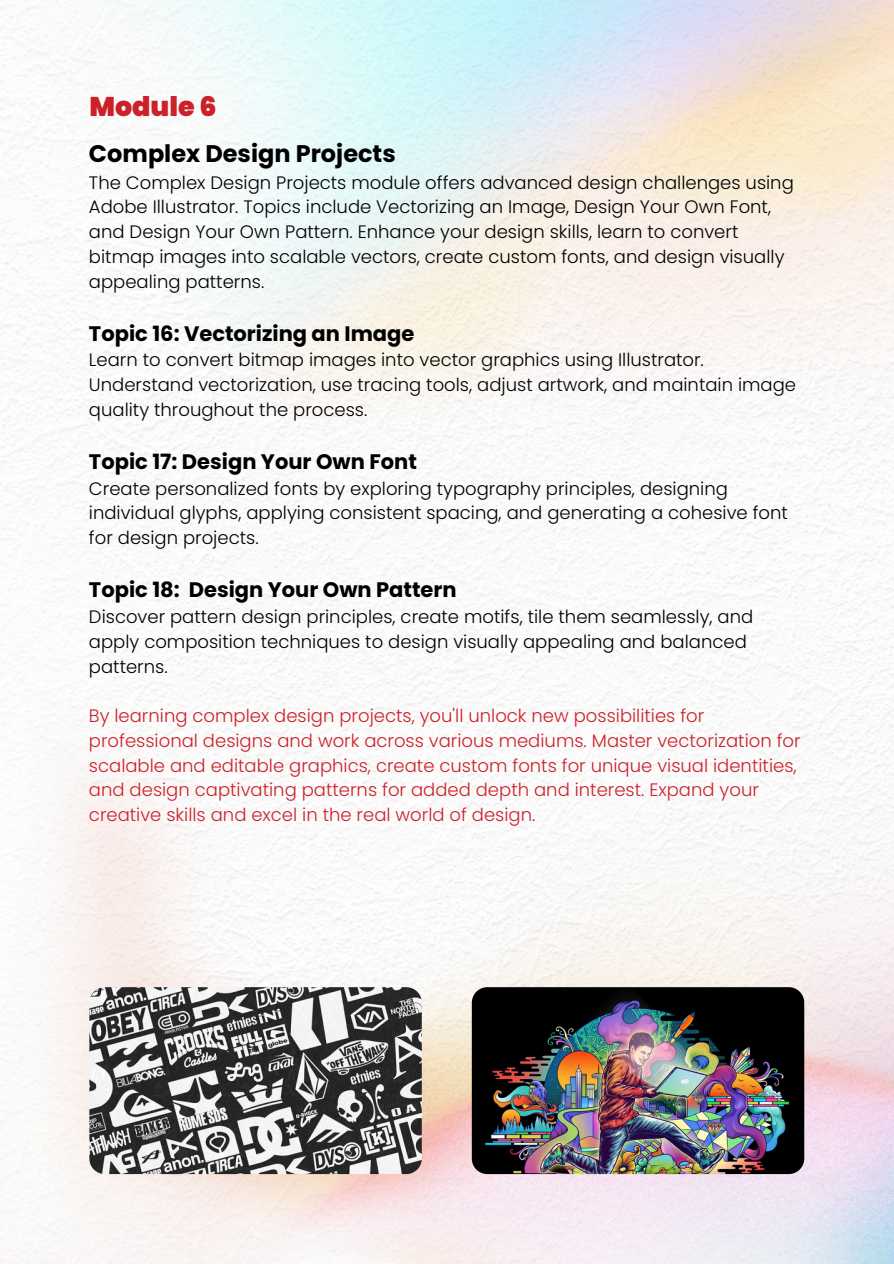
<style>
.page{position:relative;width:894px;height:1264px;background:#fff}
.page>*{position:absolute;margin:0;border:0;box-sizing:border-box;transform-origin:0 0}
.t1{font:900 27px "Poppins";color:#cc2129}
.t2{font:700 24px "Poppins";color:#000}
.t3{font:700 21px "Poppins";color:#000}
.t4{font:300 18px/24.8px "Poppins";color:#000}
.t5{font:300 18px/24.8px "Poppins";color:#cc2129}
</style>
<div class="page">
<img style="left:0;top:371px;width:892px;height:892px">
<img style="left:471px;top:987px;width:333px;height:187px;border-radius:15px">
<img style="left:89px;top:987px;width:332px;height:187px;border-radius:15px">
<p class="t1" style="left:89px;top:87px;width:129px">Module 6</p>
<p class="t2" style="left:89px;top:136px;width:308px">Complex Design Projects</p>
<p class="t4" style="left:89px;top:170px;width:706px">The Complex Design Projects module offers advanced design challenges using Adobe Illustrator. Topics include Vectorizing an Image, Design Your Own Font, and Design Your Own Pattern. Enhance your design skills, learn to convert bitmap images into scalable vectors, create custom fonts, and design visually appealing patterns.</p>
<p class="t3" style="left:89px;top:318px;width:327px">Topic 16: Vectorizing an Image</p>
<p class="t4" style="left:89px;top:348px;width:708px">Learn to convert bitmap images into vector graphics using Illustrator.<br>Understand vectorization, use tracing tools, adjust artwork, and maintain image quality throughout the process.</p>
<p class="t3" style="left:89px;top:447px;width:329px">Topic 17: Design Your Own Font</p>
<p class="t4" style="left:89px;top:476px;width:700px">Create personalized fonts by exploring typography principles, designing individual glyphs, applying consistent spacing, and generating a cohesive font for design projects.</p>
<p class="t3" style="left:89px;top:575px;width:369px">Topic 18: Design Your Own Pattern</p>
<p class="t4" style="left:89px;top:604px;width:665px">Discover pattern design principles, create motifs, tile them seamlessly, and apply composition techniques to design visually appealing and balanced patterns.</p>
<p class="t5" style="left:89px;top:703px;width:713px">By learning complex design projects, you'll unlock new possibilities for professional designs and work across various mediums. Master vectorization for scalable and editable graphics, create custom fonts for unique visual identities, and design captivating patterns for added depth and interest. Expand your creative skills and excel in the real world of design.</p>
</div>
